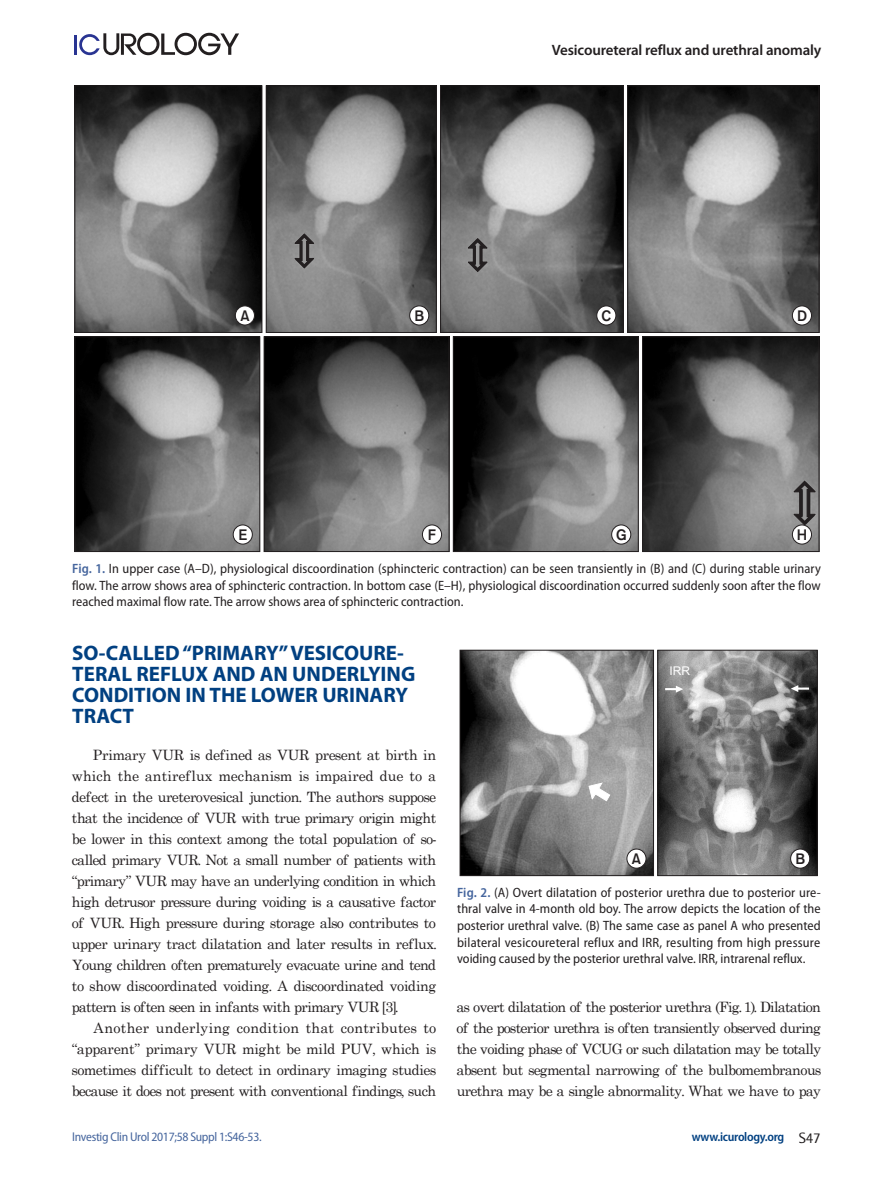
<style>
.page{position:relative;width:893px;height:1191px;background:#fff}
.page>*{position:absolute;margin:0;border:0;box-sizing:border-box;transform-origin:0 0}
.t1{font:700 21px/21px "Myriad Pro";color:#014081}
.t2{font:600 15px "Myriad Pro";letter-spacing:-.01em;color:#231f20}
.t3{font:15px "Gothic 725 BT Bold A";color:#231f20}
.t4{font:14.25px/21px "Century Schoolbook";letter-spacing:-.045em;color:#231f20;text-align:justify}
.t5{font:semi-condensed 13.5px/16.5px "Myriad Pro";color:#231f20;text-align:justify}
.t6{font:semi-condensed 12.75px "Myriad Pro";letter-spacing:-.025em;color:#45659d}
.t7{font:600 semi-condensed 12.75px "Myriad Pro";letter-spacing:-.025em;color:#014081}
.t8{font:12px "Arial";color:#fff}
.s1{font-weight:600;color:#45659d}
.s2{font-family:"Rotis Semi Sans Std";font-weight:400;font-stretch:normal;font-size:15px;color:#231f20}
</style>
<div class="page">
<hr style="left:74px;top:35px;width:3px;height:20px;background:#293492">
<svg style="left:79px;top:33px;width:160px;height:22px"></svg>
<svg style="left:74px;top:85px;width:745px;height:467px;background:#676767"></svg>
<svg style="left:294px;top:233px;width:21px;height:35px"></svg>
<svg style="left:467px;top:238px;width:21px;height:34px"></svg>
<svg style="left:793px;top:481px;width:23px;height:44px"></svg>
<div style="left:235px;top:306px;width:19px;height:19px;background:#fff;border-radius:50%"></div>
<div style="left:235px;top:306px;width:20px;height:19px;border:1px solid #231f20;border-radius:50%"></div>
<div style="left:410px;top:306px;width:19px;height:19px;background:#fff;border-radius:50%"></div>
<div style="left:409px;top:306px;width:20px;height:19px;border:1px solid #231f20;border-radius:50%"></div>
<div style="left:597px;top:306px;width:19px;height:19px;background:#fff;border-radius:50%"></div>
<div style="left:596px;top:306px;width:20px;height:19px;border:1px solid #231f20;border-radius:50%"></div>
<div style="left:792px;top:306px;width:19px;height:19px;background:#fff;border-radius:50%"></div>
<div style="left:792px;top:306px;width:20px;height:19px;border:1px solid #231f20;border-radius:50%"></div>
<div style="left:233px;top:525px;width:19px;height:19px;background:#fff;border-radius:50%"></div>
<div style="left:233px;top:525px;width:20px;height:19px;border:1px solid #231f20;border-radius:50%"></div>
<div style="left:422px;top:525px;width:20px;height:19px;background:#fff;border-radius:50%"></div>
<div style="left:422px;top:525px;width:20px;height:19px;border:1px solid #231f20;border-radius:50%"></div>
<div style="left:612px;top:525px;width:19px;height:19px;background:#fff;border-radius:50%"></div>
<div style="left:611px;top:525px;width:20px;height:19px;border:1px solid #231f20;border-radius:50%"></div>
<div style="left:792px;top:525px;width:19px;height:19px;background:#fff;border-radius:50%"></div>
<div style="left:792px;top:525px;width:20px;height:19px;border:1px solid #231f20;border-radius:50%"></div>
<svg style="left:460px;top:649px;width:358px;height:227px;background:#828181"></svg>
<svg style="left:589px;top:782px;width:21px;height:19px"></svg>
<svg style="left:665px;top:685px;width:18px;height:7px"></svg>
<svg style="left:791px;top:685px;width:18px;height:7px"></svg>
<div style="left:627px;top:849px;width:19px;height:19px;background:#fff;border-radius:50%"></div>
<div style="left:627px;top:848px;width:19px;height:20px;border:1px solid #231f20;border-radius:50%"></div>
<div style="left:791px;top:849px;width:19px;height:19px;background:#fff;border-radius:50%"></div>
<div style="left:790px;top:848px;width:20px;height:20px;border:1px solid #231f20;border-radius:50%"></div>
<p class="t2" style="left:552px;top:40px;width:271px">Vesicoureteral reflux and urethral anomaly</p>
<p class="t3" style="left:240px;top:307px;width:11px">A</p>
<p class="t3" style="left:414px;top:307px;width:11px">B</p>
<p class="t3" style="left:601px;top:307px;width:11px">C</p>
<p class="t3" style="left:797px;top:307px;width:12px">D</p>
<p class="t3" style="left:238px;top:526px;width:11px">E</p>
<p class="t3" style="left:428px;top:526px;width:10px">F</p>
<p class="t3" style="left:616px;top:526px;width:12px">G</p>
<p class="t3" style="left:797px;top:526px;width:12px">H</p>
<p class="t5" style="left:72px;top:560px;width:750px"><span class="s1">Fig. 1.</span> In upper case (A–D), physiological discoordination (sphincteric contraction) can be seen transiently in (B) and (C) during stable urinary flow. The arrow shows area of sphincteric contraction. In bottom case (E–H), physiological discoordination occurred suddenly soon after the flow reached maximal flow rate. The arrow shows area of sphincteric contraction.</p>
<h1 class="t1" style="left:72px;top:641px;width:345px">SO-CALLED “PRIMARY” VESICOURE-<br>TERAL REFLUX AND AN UNDERLYING<br>CONDITION IN THE LOWER URINARY<br>TRACT</h1>
<p class="t4" style="left:72px;top:742px;width:367px;text-indent:21px">Primary VUR is defined as VUR present at birth in which the antireflux mechanism is impaired due to a defect in the ureterovesical junction. The authors suppose that the incidence of VUR with true primary origin might be lower in this context among the total population of so&shy;called primary VUR. Not a small number of patients with “primary” VUR may have an underlying condition in which high detrusor pressure during voiding is a causative factor of VUR. High pressure during storage also contributes to upper urinary tract dilatation and later results in reflux.<br>Young children often prematurely evacuate urine and tend to show discoordinated voiding. A discoordinated voiding pattern is often seen in infants with primary VUR [3].</p>
<p class="t4" style="left:71px;top:1016px;width:366px;text-indent:22px">Another underlying condition that contributes to “apparent” primary VUR might be mild PUV, which is sometimes difficult to detect in ordinary imaging studies because it does not present with conventional findings, such</p>
<p class="t8" style="left:669px;top:663px;width:22px">IRR</p>
<p class="t3" style="left:632px;top:850px;width:11px">A</p>
<p class="t3" style="left:795px;top:850px;width:11px">B</p>
<p class="t5" style="left:457px;top:884px;width:365px"><span class="s1">Fig. 2.</span> (A) Overt dilatation of posterior urethra due to posterior ure&shy;thral valve in 4-month old boy. The arrow depicts the location of the posterior urethral valve. (B) The same case as panel A who presented bilateral vesicoureteral reflux and IRR, resulting from high pressure voiding caused by the posterior urethral valve. IRR, intrarenal reflux.</p>
<p class="t4" style="left:456px;top:994px;width:367px">as overt dilatation of the posterior urethra (Fig. 1). Dilatation of the posterior urethra is often transiently observed during the voiding phase of VCUG or such dilatation may be totally absent but segmental narrowing of the bulbomembranous urethra may be a single abnormality. What we have to pay</p>
<p class="t6" style="left:72px;top:1128px;width:191px">Investig Clin Urol 2017;58 Suppl 1:S46-53.</p>
<p class="t7" style="left:692px;top:1128px;width:130px">www.icurology.org <span class="s2">S47</span></p>
</div>
